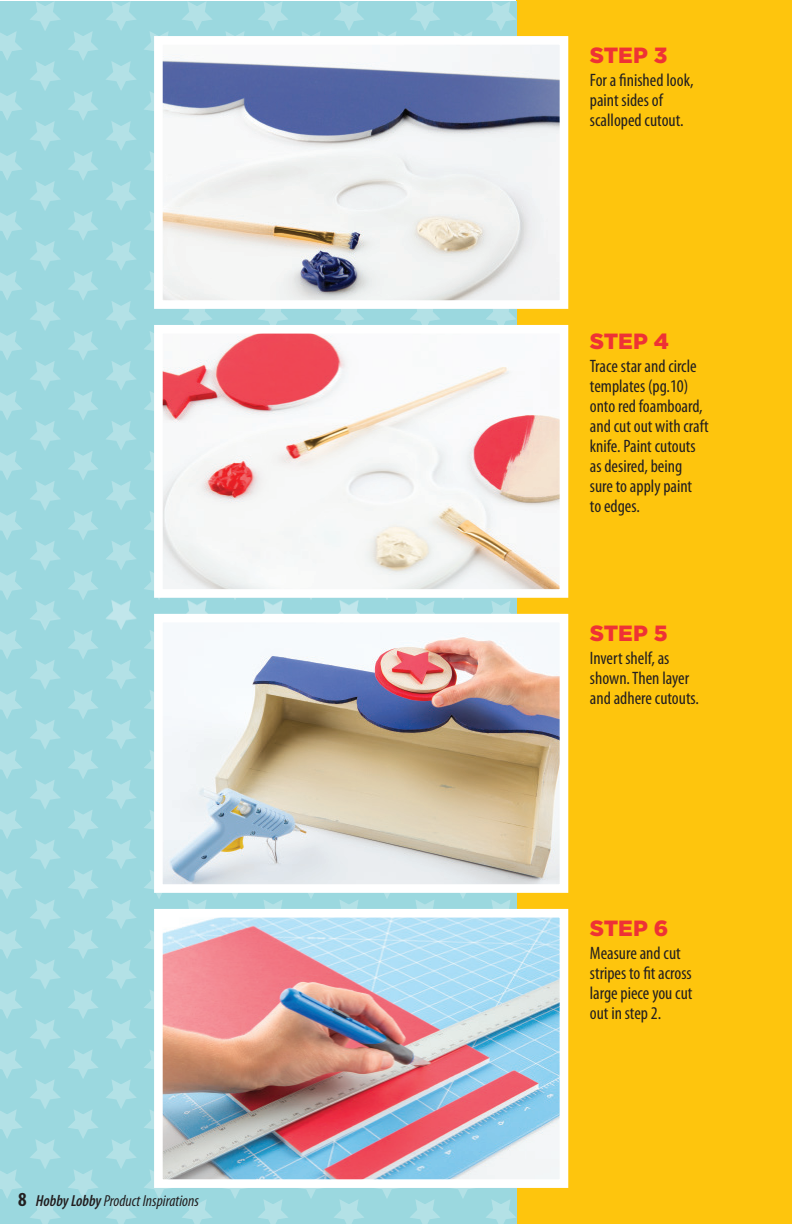
<style>
.page{position:relative;width:792px;height:1224px;background:#fff}
.page>*{position:absolute;margin:0;border:0;box-sizing:border-box;transform-origin:0 0}
.t1{font:900 22px "Gotham";color:#ee3235}
.t2{font:condensed 18px/20px "Myriad Pro";color:#231f20}
.t3{font:italic condensed 16px "Myriad Pro";color:#231f20}
.s1{font-weight:700;font-style:normal;font-size:20px}
.s2{font-weight:600}
</style>
<div class="page">
<div style="left:516px;top:0;width:276px;height:1224px;background:#fec50d"></div>
<div style="left:0;top:1px;width:516px;height:1223px;background:#9bd8df"></div>
<svg style="left:454px;top:32px;width:18px;height:4px"></svg>
<svg style="left:486px;top:1px;width:31px;height:30px"></svg>
<svg style="left:486px;top:309px;width:31px;height:16px"></svg>
<svg style="left:485px;top:601px;width:32px;height:13px"></svg>
<svg style="left:378px;top:32px;width:18px;height:4px"></svg>
<svg style="left:410px;top:2px;width:30px;height:28px"></svg>
<svg style="left:410px;top:309px;width:30px;height:16px"></svg>
<svg style="left:409px;top:601px;width:32px;height:13px"></svg>
<svg style="left:302px;top:32px;width:18px;height:4px"></svg>
<svg style="left:334px;top:2px;width:30px;height:28px"></svg>
<svg style="left:334px;top:309px;width:30px;height:16px"></svg>
<svg style="left:226px;top:32px;width:18px;height:4px"></svg>
<svg style="left:258px;top:2px;width:30px;height:28px"></svg>
<svg style="left:258px;top:309px;width:30px;height:16px"></svg>
<svg style="left:144px;top:32px;width:24px;height:19px"></svg>
<svg style="left:182px;top:2px;width:30px;height:28px"></svg>
<svg style="left:144px;top:92px;width:10px;height:19px"></svg>
<svg style="left:144px;top:151px;width:10px;height:20px"></svg>
<svg style="left:144px;top:211px;width:10px;height:20px"></svg>
<svg style="left:144px;top:271px;width:10px;height:20px"></svg>
<svg style="left:144px;top:331px;width:10px;height:20px"></svg>
<svg style="left:182px;top:309px;width:30px;height:16px"></svg>
<svg style="left:144px;top:391px;width:10px;height:20px"></svg>
<svg style="left:144px;top:451px;width:10px;height:20px"></svg>
<svg style="left:144px;top:511px;width:10px;height:20px"></svg>
<svg style="left:144px;top:571px;width:16px;height:29px"></svg>
<svg style="left:68px;top:31px;width:30px;height:29px"></svg>
<svg style="left:106px;top:2px;width:30px;height:28px"></svg>
<svg style="left:68px;top:91px;width:30px;height:29px"></svg>
<svg style="left:106px;top:61px;width:30px;height:29px"></svg>
<svg style="left:68px;top:151px;width:30px;height:29px"></svg>
<svg style="left:106px;top:121px;width:30px;height:29px"></svg>
<svg style="left:68px;top:211px;width:30px;height:29px"></svg>
<svg style="left:106px;top:181px;width:30px;height:29px"></svg>
<svg style="left:68px;top:271px;width:30px;height:29px"></svg>
<svg style="left:106px;top:241px;width:30px;height:29px"></svg>
<svg style="left:68px;top:331px;width:30px;height:29px"></svg>
<svg style="left:106px;top:301px;width:30px;height:29px"></svg>
<svg style="left:68px;top:391px;width:30px;height:29px"></svg>
<svg style="left:106px;top:361px;width:30px;height:29px"></svg>
<svg style="left:68px;top:451px;width:30px;height:29px"></svg>
<svg style="left:106px;top:421px;width:30px;height:29px"></svg>
<svg style="left:68px;top:511px;width:30px;height:29px"></svg>
<svg style="left:106px;top:481px;width:30px;height:29px"></svg>
<svg style="left:68px;top:571px;width:30px;height:29px"></svg>
<svg style="left:106px;top:541px;width:30px;height:29px"></svg>
<svg style="left:0;top:31px;width:22px;height:29px"></svg>
<svg style="left:30px;top:1px;width:31px;height:30px"></svg>
<svg style="left:0;top:91px;width:22px;height:29px"></svg>
<svg style="left:30px;top:61px;width:31px;height:30px"></svg>
<svg style="left:0;top:151px;width:22px;height:29px"></svg>
<svg style="left:30px;top:121px;width:30px;height:30px"></svg>
<svg style="left:0;top:211px;width:22px;height:29px"></svg>
<svg style="left:30px;top:181px;width:30px;height:30px"></svg>
<svg style="left:0;top:271px;width:22px;height:29px"></svg>
<svg style="left:30px;top:241px;width:30px;height:29px"></svg>
<svg style="left:0;top:331px;width:22px;height:29px"></svg>
<svg style="left:30px;top:301px;width:30px;height:29px"></svg>
<svg style="left:0;top:391px;width:22px;height:29px"></svg>
<svg style="left:30px;top:361px;width:30px;height:29px"></svg>
<svg style="left:0;top:451px;width:22px;height:29px"></svg>
<svg style="left:30px;top:421px;width:30px;height:29px"></svg>
<svg style="left:0;top:511px;width:22px;height:29px"></svg>
<svg style="left:30px;top:481px;width:30px;height:29px"></svg>
<svg style="left:0;top:571px;width:22px;height:29px"></svg>
<svg style="left:30px;top:541px;width:30px;height:29px"></svg>
<svg style="left:460px;top:893px;width:6px;height:6px"></svg>
<svg style="left:491px;top:899px;width:26px;height:10px"></svg>
<svg style="left:486px;top:1199px;width:31px;height:25px"></svg>
<svg style="left:453px;top:1188px;width:20px;height:10px"></svg>
<svg style="left:384px;top:893px;width:6px;height:6px"></svg>
<svg style="left:415px;top:900px;width:19px;height:9px"></svg>
<svg style="left:410px;top:1200px;width:30px;height:24px"></svg>
<svg style="left:377px;top:1188px;width:20px;height:10px"></svg>
<svg style="left:333px;top:600px;width:32px;height:14px"></svg>
<svg style="left:308px;top:893px;width:6px;height:5px"></svg>
<svg style="left:340px;top:900px;width:18px;height:9px"></svg>
<svg style="left:334px;top:1200px;width:30px;height:24px"></svg>
<svg style="left:301px;top:1188px;width:20px;height:10px"></svg>
<svg style="left:257px;top:600px;width:32px;height:14px"></svg>
<svg style="left:232px;top:893px;width:6px;height:6px"></svg>
<svg style="left:264px;top:900px;width:18px;height:9px"></svg>
<svg style="left:258px;top:1200px;width:30px;height:24px"></svg>
<svg style="left:225px;top:1188px;width:20px;height:10px"></svg>
<svg style="left:144px;top:630px;width:10px;height:20px"></svg>
<svg style="left:181px;top:600px;width:32px;height:14px"></svg>
<svg style="left:144px;top:690px;width:10px;height:20px"></svg>
<svg style="left:144px;top:750px;width:10px;height:20px"></svg>
<svg style="left:144px;top:810px;width:10px;height:20px"></svg>
<svg style="left:144px;top:870px;width:18px;height:29px"></svg>
<svg style="left:144px;top:930px;width:10px;height:19px"></svg>
<svg style="left:187px;top:900px;width:20px;height:9px"></svg>
<svg style="left:144px;top:990px;width:10px;height:19px"></svg>
<svg style="left:144px;top:1050px;width:10px;height:19px"></svg>
<svg style="left:144px;top:1110px;width:10px;height:19px"></svg>
<svg style="left:182px;top:1200px;width:30px;height:24px"></svg>
<svg style="left:144px;top:1170px;width:25px;height:28px"></svg>
<svg style="left:68px;top:630px;width:30px;height:29px"></svg>
<svg style="left:106px;top:600px;width:31px;height:30px"></svg>
<svg style="left:30px;top:601px;width:31px;height:29px"></svg>
<svg style="left:68px;top:690px;width:30px;height:29px"></svg>
<svg style="left:106px;top:660px;width:30px;height:29px"></svg>
<svg style="left:68px;top:750px;width:30px;height:29px"></svg>
<svg style="left:106px;top:720px;width:30px;height:29px"></svg>
<svg style="left:68px;top:810px;width:30px;height:29px"></svg>
<svg style="left:106px;top:780px;width:30px;height:29px"></svg>
<svg style="left:68px;top:870px;width:30px;height:29px"></svg>
<svg style="left:106px;top:840px;width:30px;height:29px"></svg>
<svg style="left:68px;top:930px;width:30px;height:29px"></svg>
<svg style="left:106px;top:900px;width:30px;height:29px"></svg>
<svg style="left:68px;top:990px;width:30px;height:29px"></svg>
<svg style="left:106px;top:960px;width:30px;height:29px"></svg>
<svg style="left:68px;top:1050px;width:30px;height:28px"></svg>
<svg style="left:106px;top:1020px;width:30px;height:28px"></svg>
<svg style="left:68px;top:1110px;width:30px;height:28px"></svg>
<svg style="left:106px;top:1080px;width:30px;height:28px"></svg>
<svg style="left:106px;top:1200px;width:30px;height:24px"></svg>
<svg style="left:68px;top:1170px;width:30px;height:28px"></svg>
<svg style="left:106px;top:1140px;width:30px;height:28px"></svg>
<svg style="left:0;top:630px;width:22px;height:29px"></svg>
<svg style="left:0;top:690px;width:22px;height:29px"></svg>
<svg style="left:30px;top:660px;width:30px;height:29px"></svg>
<svg style="left:0;top:750px;width:22px;height:29px"></svg>
<svg style="left:30px;top:720px;width:30px;height:29px"></svg>
<svg style="left:0;top:810px;width:22px;height:29px"></svg>
<svg style="left:30px;top:780px;width:30px;height:29px"></svg>
<svg style="left:0;top:870px;width:22px;height:29px"></svg>
<svg style="left:30px;top:840px;width:30px;height:29px"></svg>
<svg style="left:0;top:930px;width:22px;height:29px"></svg>
<svg style="left:30px;top:900px;width:30px;height:29px"></svg>
<svg style="left:0;top:990px;width:22px;height:29px"></svg>
<svg style="left:30px;top:960px;width:30px;height:29px"></svg>
<svg style="left:0;top:1050px;width:22px;height:29px"></svg>
<svg style="left:30px;top:1020px;width:30px;height:29px"></svg>
<svg style="left:0;top:1110px;width:22px;height:28px"></svg>
<svg style="left:30px;top:1080px;width:30px;height:29px"></svg>
<svg style="left:30px;top:1200px;width:31px;height:24px"></svg>
<svg style="left:0;top:1170px;width:22px;height:28px"></svg>
<svg style="left:30px;top:1140px;width:31px;height:29px"></svg>
<img style="left:164px;top:46px;width:394px;height:253px">
<div style="left:154px;top:36px;width:414px;height:273px;border:9px solid #fff"></div>
<img style="left:164px;top:335px;width:394px;height:253px">
<div style="left:154px;top:325px;width:414px;height:273px;border:9px solid #fff"></div>
<img style="left:164px;top:624px;width:394px;height:259px">
<div style="left:154px;top:614px;width:414px;height:279px;border:9px solid #fff"></div>
<img style="left:164px;top:919px;width:394px;height:259px">
<div style="left:154px;top:909px;width:414px;height:279px;border:9px solid #fff"></div>
<p class="t3" style="left:18px;top:1191px;width:182px"><span class="s1">8</span> <span class="s2">Hobby Lobby</span> Product Inspirations</p>
<p class="t1" style="left:590px;top:40px;width:79px">STEP 3</p>
<p class="t2" style="left:590px;top:70px;width:105px">For a finished look, paint sides of</p>
<p class="t2" style="left:590px;top:110px;width:95px">scalloped cutout.</p>
<p class="t1" style="left:590px;top:326px;width:81px">STEP 4</p>
<p class="t2" style="left:590px;top:356px;width:120px">Trace star and circle templates (pg.10) onto red foamboard, and cut out with craft knife. Paint cutouts</p>
<p class="t2" style="left:590px;top:456px;width:94px">as desired, being</p>
<p class="t2" style="left:590px;top:476px;width:104px">sure to apply paint</p>
<p class="t2" style="left:590px;top:496px;width:52px">to edges.</p>
<p class="t1" style="left:590px;top:618px;width:79px">STEP 5</p>
<p class="t2" style="left:590px;top:648px;width:111px">Invert shelf, as shown. Then layer and adhere cutouts.</p>
<p class="t1" style="left:590px;top:913px;width:80px">STEP 6</p>
<p class="t2" style="left:590px;top:943px;width:104px">Measure and cut stripes to fit across large piece you cut out in step 2.</p>
</div>
